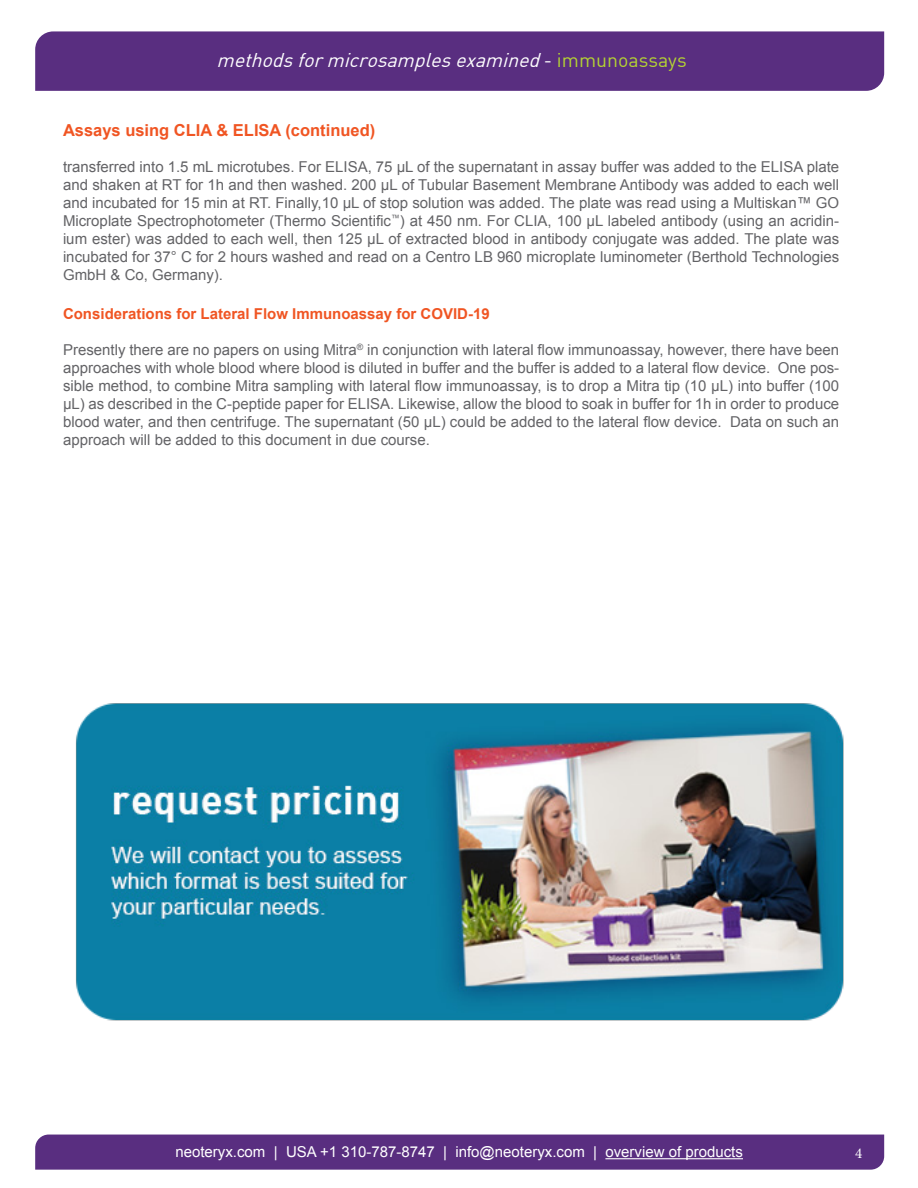
<style>
.page{position:relative;width:918px;height:1188px;background:#fff}
.page>*{position:absolute;margin:0;border:0;box-sizing:border-box;transform-origin:0 0}
.t1{font:italic 19.5px "DIN Bek";color:#fff}
.t2{font:700 16.5px "Arial";color:#f05523}
.t3{font:15px/18px "Arial";color:#636366;text-align:justify}
.t4{font:15px "Arial";color:#fff}
.t5{font:700 15px "Arial";color:#f05523}
.t6{font:15px "Minion Pro";color:#fff}
.s1{font-style:normal}
.s2{font-style:normal;color:#b4d333}
</style>
<div class="page">
<div style="left:35px;top:31px;width:849px;height:60px;background:#592e80"></div>
<div style="left:35px;top:1135px;width:849px;height:35px;background:#592e80"></div>
<hr style="left:605px;top:1158px;width:138px;height:1px;background:#fff">
<img style="left:75px;top:703px;width:769px;height:318px">
<p class="t1" style="left:217px;top:48px;width:472px">methodsformicrosamplesexamined<span class="s1">-</span> <span class="s2">i m m u n o a s s a y s</span></p>
<p class="t2" style="left:63px;top:119px;width:314px">Assays using CLIA &amp; ELISA (continued)</p>
<p class="t3" style="left:63px;top:158px;width:778px">transferred into 1.5 mL microtubes. For ELISA, 75 μL of the supernatant in assay buffer was added to the ELISA plate and shaken at RT for 1h and then washed. 200 μL of Tubular Basement Membrane Antibody was added to each well and incubated for 15 min at RT. Finally,10 μL of stop solution was added. The plate was read using a Multiskan™ GO Microplate Spectrophotometer (Thermo Scientific<sup>™</sup>) at 450 nm. For CLIA, 100 μL labeled antibody (using an acridin&shy;ium ester) was added to each well, then 125 μL of extracted blood in antibody conjugate was added. The plate was incubated for 37° C for 2 hours washed and read on a Centro LB 960 microplate luminometer (Berthold Technologies GmbH &amp; Co, Germany).</p>
<p class="t5" style="left:63px;top:304px;width:428px">Considerations for Lateral Flow Immunoassay for COVID-19</p>
<p class="t3" style="left:63px;top:341px;width:778px">Presently there are no papers on using Mitra<sup>®</sup> in conjunction with lateral flow immunoassay, however, there have been approaches with whole blood where blood is diluted in buffer and the buffer is added to a lateral flow device. One pos&shy;sible method, to combine Mitra sampling with lateral flow immunoassay, is to drop a Mitra tip (10 μL) into buffer (100 μL) as described in the C-peptide paper for ELISA. Likewise, allow the blood to soak in buffer for 1h in order to produce blood water, and then centrifuge. The supernatant (50 μL) could be added to the lateral flow device. Data on such an approach will be added to this document in due course.</p>
<p class="t4" style="left:175px;top:1142px;width:569px">neoteryx.com | USA +1 310-787-8747 | info@neoteryx.com | overview of products</p>
<p class="t6" style="left:855px;top:1143px;width:9px">4</p>
</div>
